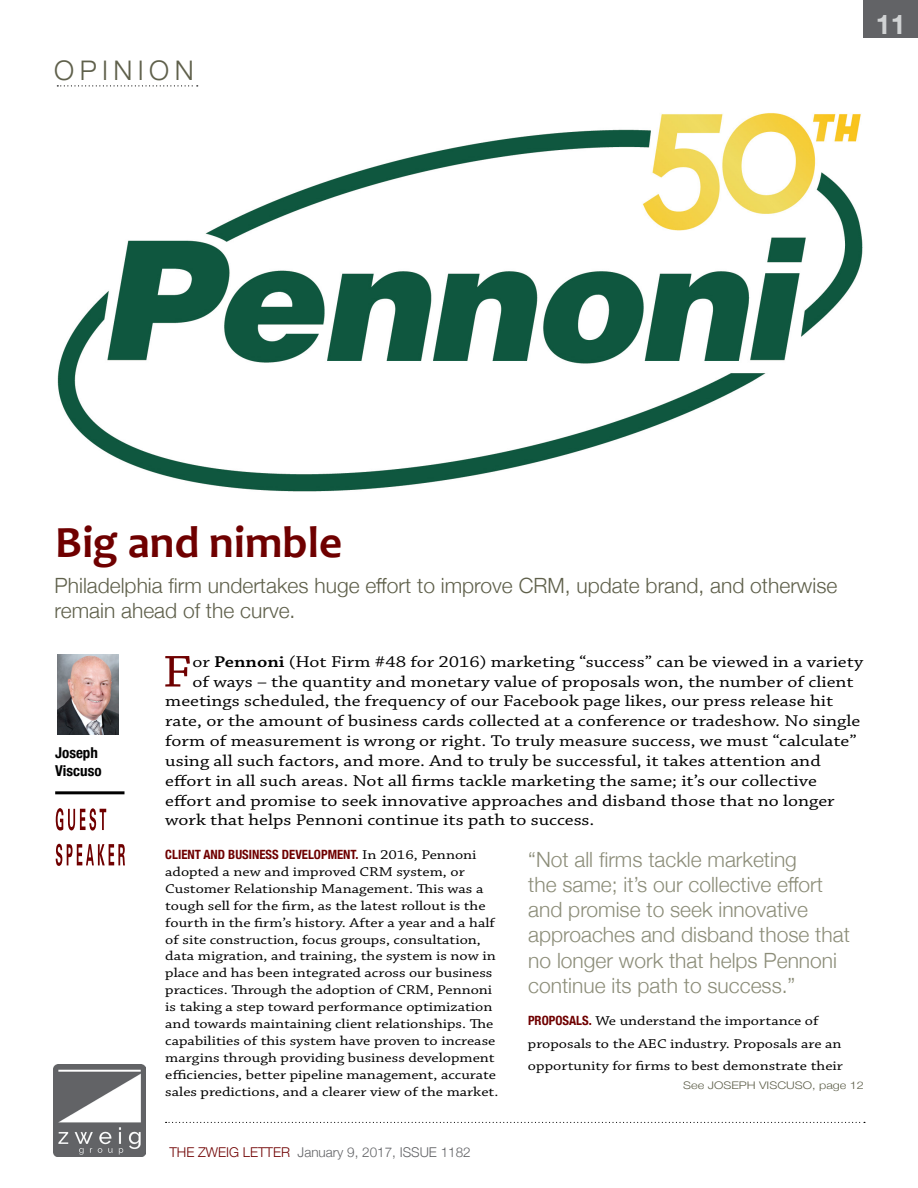
<style>
.page{position:relative;width:918px;height:1188px;background:#fff}
.page>*{position:absolute;margin:0;border:0;box-sizing:border-box;transform-origin:0 0}
.t1{font:46.95px "Chaparral Pro";color:#6f0000;scale:1.2 1}
.t2{font:700 45px "Candara";color:#6f0000}
.t3{font:300 27px "Helvetica Neue";letter-spacing:.2em;color:#5f604b}
.t4{font:700 27px "Helvetica Neue";color:#d1d3d4}
.t5{font:300 21px/25.2px "Helvetica Neue";color:#8c8d79}
.t6{font:300 21px/25.2px "Helvetica Neue";color:#5f604b}
.t7{font:16.5px "Chaparral Pro";color:#000;scale:1.2 1}
.t8{font:700 condensed 15px/18px "Helvetica Neue";color:#000}
.t9{font:13.5px/17px "Chaparral Pro";color:#000;scale:1.2 1}
.t10{font:300 13.5px "Helvetica Neue";color:#626366}
.t11{font:700 condensed 12.75px "Helvetica Neue";color:#6f0000}
.t12{font:300 10.5px "Helvetica Neue";color:#5f604b;scale:1.2 1}
.s1{font-weight:600}
.s2{font-family:"Chaparral Pro";font-weight:400;font-stretch:normal;font-size:13.5px;color:#000}
.s3{color:#6f0000}
.s4{font-family:"Helvetica Neue";font-weight:700;font-stretch:condensed;font-size:12.75px;color:#6f0000}
</style>
<div class="page">
<img style="left:53px;top:1064px;width:93px;height:92px">
<div style="left:864px;top:0;width:54px;height:38px;background:#626366"></div>
<svg style="left:166px;top:1122px;width:699px;height:1px"></svg>
<img style="left:57px;top:113px;width:806px;height:379px">
<svg style="left:57px;top:85px;width:141px;height:1px"></svg>
<img style="left:57px;top:655px;width:62px;height:79px">
<hr style="left:55px;top:791px;width:69px;height:3px;background:#000">
<svg style="left:56px;top:844px;width:69px;height:22px"></svg>
<svg style="left:56px;top:808px;width:50px;height:23px"></svg>
<h3 class="t3" style="left:54px;top:49px;width:141px">OPINION</h3>
<h3 class="t4" style="left:876px;top:3px;width:32px">11</h3>
<h2 class="t2" style="left:55px;top:514px;width:289px">Big and nimble</h2>
<h3 class="t6" style="left:55px;top:571px;width:784px">Philadelphia firm undertakes huge effort to improve CRM, update brand, and otherwise remain ahead of the curve.</h3>
<p class="t8" style="left:55px;top:742px;width:48px">Joseph<br>Viscuso</p>
<h1 class="t1" style="left:162px;top:646px;width:26px">F</h1>
<p class="t7" style="left:192px;top:652px;width:560px">or <span class="s1">Pennoni</span> (Hot Firm #48 for 2016) marketing “success” can be viewed in a variety</p>
<p class="t7" style="left:192px;top:672px;width:553px">of ways – the quantity and monetary value of proposals won, the number of client</p>
<p class="t7" style="left:165px;top:692px;width:558px">meetings scheduled, the frequency of our Facebook page likes, our press release hit</p>
<p class="t7" style="left:165px;top:712px;width:581px">rate, or the amount of business cards collected at a conference or tradeshow. No single</p>
<p class="t7" style="left:165px;top:732px;width:578px">form of measurement is wrong or right. To truly measure success, we must “calculate”</p>
<p class="t7" style="left:165px;top:752px;width:548px">using all such factors, and more. And to truly be successful, it takes attention and</p>
<p class="t7" style="left:165px;top:771px;width:545px">effort in all such areas. Not all firms tackle marketing the same; it’s our collective</p>
<p class="t7" style="left:165px;top:791px;width:559px">effort and promise to seek innovative approaches and disband those that no longer</p>
<p class="t7" style="left:165px;top:811px;width:359px">work that helps Pennoni continue its path to success.</p>
<p class="t11" style="left:165px;top:844px;width:313px">CLIENT AND BUSINESS DEVELOPMENT. <span class="s2">In 2016, Pennoni</span></p>
<p class="t9" style="left:165px;top:863px;width:279px">adopted a new and improved CRM system, or Customer Relationship Management. This was a tough sell for the firm, as the latest rollout is the fourth in the firm’s history. After a year and a half of site construction, focus groups, consultation, data migration, and training, the system is now in place and has been integrated across our business practices. Through the adoption of CRM, Pennoni is taking a step toward performance optimization and towards maintaining client relationships. The capabilities of this system have proven to increase margins through providing business development efficiencies, better pipeline management, accurate sales predictions, and a clearer view of the market.</p>
<p class="t10" style="left:169px;top:1142px;width:303px"><span class="s3">THE ZWEIG LETTER</span> January 9, 2017, ISSUE 1182</p>
<h3 class="t5" style="left:528px;top:845px;width:323px">“Not all firms tackle marketing<br>the same; it’s our collective effort and promise to seek innovative approaches and disband those that no longer work that helps Pennoni continue its path to success.”</h3>
<p class="t9" style="left:528px;top:1010px;width:264px;line-height:22.2px"><span class="s4">PROPOSALS.</span> We understand the importance of proposals to the AEC industry. Proposals are an opportunity for firms to best demonstrate their</p>
<p class="t12" style="left:683px;top:1077px;width:152px">See JOSEPH VISCUSO, page 12</p>
</div>
